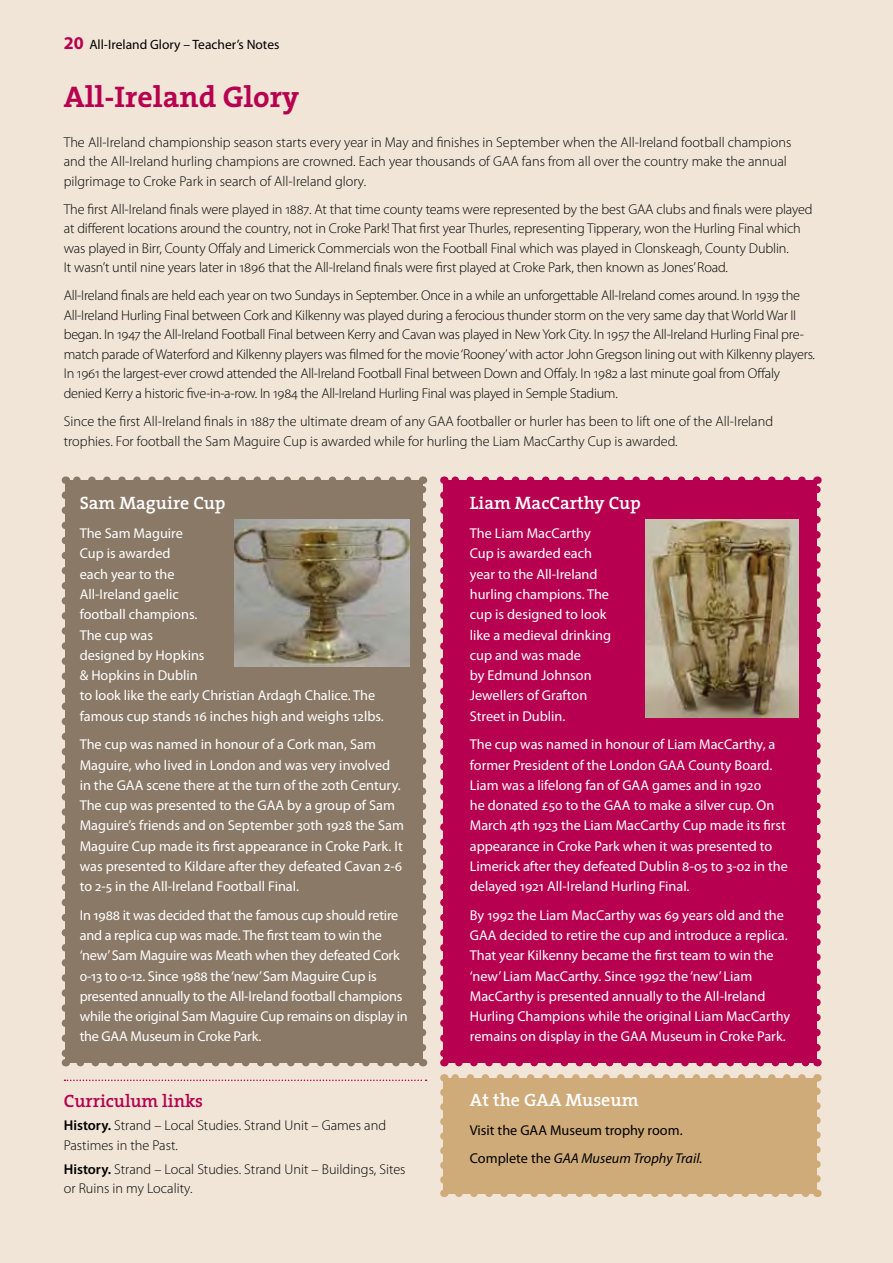
<style>
.page{position:relative;width:893px;height:1263px;background:#f0e5d6}
.page>*{position:absolute;margin:0;border:0;box-sizing:border-box;transform-origin:0 0}
.t1{font:700 30px "The Serif";color:#b70050}
.t2{font:600 18px "The Serif";color:#fff}
.t3{font:600 18px "The Serif";color:#b70050}
.t4{font:300 14.25px/19.5px "Myriad Pro";letter-spacing:-.01em;color:#000}
.t5{font:14.25px/20.2px "Myriad Pro";color:#fff}
.t6{font:14.25px/28.8px "Myriad Pro";color:#000}
.t7{font:13.5px "Myriad Pro";color:#000}
.s1{font-weight:700;font-size:18px;color:#b70050}
.s2{font-weight:600}
.s3{font-style:italic}
</style>
<div class="page">
<div style="left:444px;top:480px;width:373px;height:583px;background:#b70050"></div>
<svg style="left:459px;top:1063px;width:350px;height:3px"></svg>
<svg style="left:451px;top:476px;width:351px;height:4px"></svg>
<svg style="left:440px;top:495px;width:8px;height:571px"></svg>
<svg style="left:813px;top:476px;width:8px;height:572px"></svg>
<div style="left:444px;top:1078px;width:373px;height:115px;background:#cfab7a"></div>
<svg style="left:459px;top:1193px;width:350px;height:4px"></svg>
<svg style="left:451px;top:1074px;width:351px;height:4px"></svg>
<svg style="left:440px;top:1092px;width:8px;height:105px"></svg>
<svg style="left:813px;top:1074px;width:8px;height:105px"></svg>
<div style="left:65px;top:480px;width:358px;height:583px;background:#8a7967"></div>
<svg style="left:80px;top:1063px;width:335px;height:3px"></svg>
<svg style="left:73px;top:476px;width:335px;height:4px"></svg>
<svg style="left:62px;top:495px;width:7px;height:571px"></svg>
<svg style="left:419px;top:476px;width:7px;height:572px"></svg>
<svg style="left:65px;top:1079px;width:362px;height:2px"></svg>
<img style="left:234px;top:519px;width:175px;height:147px">
<img style="left:645px;top:519px;width:153px;height:199px">
<p class="t7" style="left:64px;top:36px;width:217px"><span class="s1">20</span> All-Ireland Glory – Teacher’s Notes</p>
<p class="t1" style="left:64px;top:71px;width:237px">All-Ireland Glory</p>
<p class="t4" style="left:64px;top:132px;width:729px">The All-Ireland championship season starts every year in May and finishes in September when the All-Ireland football champions and the All-Ireland hurling champions are crowned. Each year thousands of GAA fans from all over the country make the annual pilgrimage to Croke Park in search of All-Ireland glory.</p>
<p class="t4" style="left:64px;top:199px;width:750px">The first All-Ireland finals were played in 1887. At that time county teams were represented by the best GAA clubs and finals were played at different locations around the country, not in Croke Park! That first year Thurles, representing Tipperary, won the Hurling Final which was played in Birr, County Offaly and Limerick Commercials won the Football Final which was played in Clonskeagh, County Dublin.<br>It wasn’t until nine years later in 1896 that the All-Ireland finals were first played at Croke Park, then known as Jones’ Road.</p>
<p class="t4" style="left:64px;top:286px;width:753px">All-Ireland finals are held each year on two Sundays in September. Once in a while an unforgettable All-Ireland comes around. In 1939 the All-Ireland Hurling Final between Cork and Kilkenny was played during a ferocious thunder storm on the very same day that World War II began. In 1947 the All-Ireland Football Final between Kerry and Cavan was played in New York City. In 1957 the All-Ireland Hurling Final pre&shy;match parade of Waterford and Kilkenny players was filmed for the movie ‘Rooney’ with actor John Gregson lining out with Kilkenny players.<br>In 1961 the largest-ever crowd attended the All-Ireland Football Final between Down and Offaly. In 1982 a last minute goal from Offaly denied Kerry a historic five-in-a-row. In 1984 the All-Ireland Hurling Final was played in Semple Stadium.</p>
<p class="t4" style="left:64px;top:411px;width:711px;line-height:20.2px">Since the first All-Ireland finals in 1887 the ultimate dream of any GAA footballer or hurler has been to lift one of the All-Ireland trophies. For football the Sam Maguire Cup is awarded while for hurling the Liam MacCarthy Cup is awarded.</p>
<p class="t2" style="left:80px;top:488px;width:147px">Sam Maguire Cup</p>
<p class="t5" style="left:80px;top:523px;width:306px">The Sam Maguire<br>Cup is awarded<br>each year to the<br>All-Ireland gaelic<br>football champions.<br>The cup was<br>designed by Hopkins<br>&amp; Hopkins in Dublin<br>to look like the early Christian Ardagh Chalice. The famous cup stands 16 inches high and weighs 12lbs.</p>
<p class="t5" style="left:80px;top:734px;width:326px">The cup was named in honour of a Cork man, Sam Maguire, who lived in London and was very involved in the GAA scene there at the turn of the 20th Century.<br>The cup was presented to the GAA by a group of Sam Maguire’s friends and on September 30th 1928 the Sam Maguire Cup made its first appearance in Croke Park. It was presented to Kildare after they defeated Cavan 2-6 to 2-5 in the All-Ireland Football Final.</p>
<p class="t5" style="left:80px;top:905px;width:329px">In 1988 it was decided that the famous cup should retire and a replica cup was made. The first team to win the ‘new’ Sam Maguire was Meath when they defeated Cork 0-13 to 0-12. Since 1988 the ‘new’ Sam Maguire Cup is presented annually to the All-Ireland football champions while the original Sam Maguire Cup remains on display in the GAA Museum in Croke Park.</p>
<p class="t3" style="left:64px;top:1085px;width:141px">Curriculum links</p>
<p class="t4" style="left:64px;top:1116px;width:324px"><span class="s2">History.</span> Strand – Local Studies. Strand Unit – Games and<br>Pastimes in the Past.</p>
<p class="t4" style="left:64px;top:1159px;width:343px"><span class="s2">History.</span> Strand – Local Studies. Strand Unit – Buildings, Sites or Ruins in my Locality.</p>
<p class="t2" style="left:470px;top:488px;width:172px">Liam MacCarthy Cup</p>
<p class="t5" style="left:470px;top:523px;width:143px">The Liam MacCarthy<br>Cup is awarded each year to the All-Ireland hurling champions. The cup is designed to look like a medieval drinking cup and was made<br>by Edmund Johnson<br>Jewellers of Grafton<br>Street in Dublin.</p>
<p class="t5" style="left:470px;top:734px;width:319px">The cup was named in honour of Liam MacCarthy, a former President of the London GAA County Board.<br>Liam was a lifelong fan of GAA games and in 1920<br>he donated £50 to the GAA to make a silver cup. On March 4th 1923 the Liam MacCarthy Cup made its first appearance in Croke Park when it was presented to Limerick after they defeated Dublin 8-05 to 3-02 in the delayed 1921 All-Ireland Hurling Final.</p>
<p class="t5" style="left:470px;top:905px;width:322px">By 1992 the Liam MacCarthy was 69 years old and the GAA decided to retire the cup and introduce a replica.<br>That year Kilkenny became the first team to win the ‘new’ Liam MacCarthy. Since 1992 the ‘new’ Liam MacCarthy is presented annually to the All-Ireland Hurling Champions while the original Liam MacCarthy remains on display in the GAA Museum in Croke Park.</p>
<p class="t2" style="left:470px;top:1085px;width:170px">At the GAA Museum</p>
<p class="t6" style="left:470px;top:1115px;width:234px">Visit the GAA Museum trophy room.<br>Complete the <span class="s3">GAA Museum Trophy Trail.</span></p>
</div>
